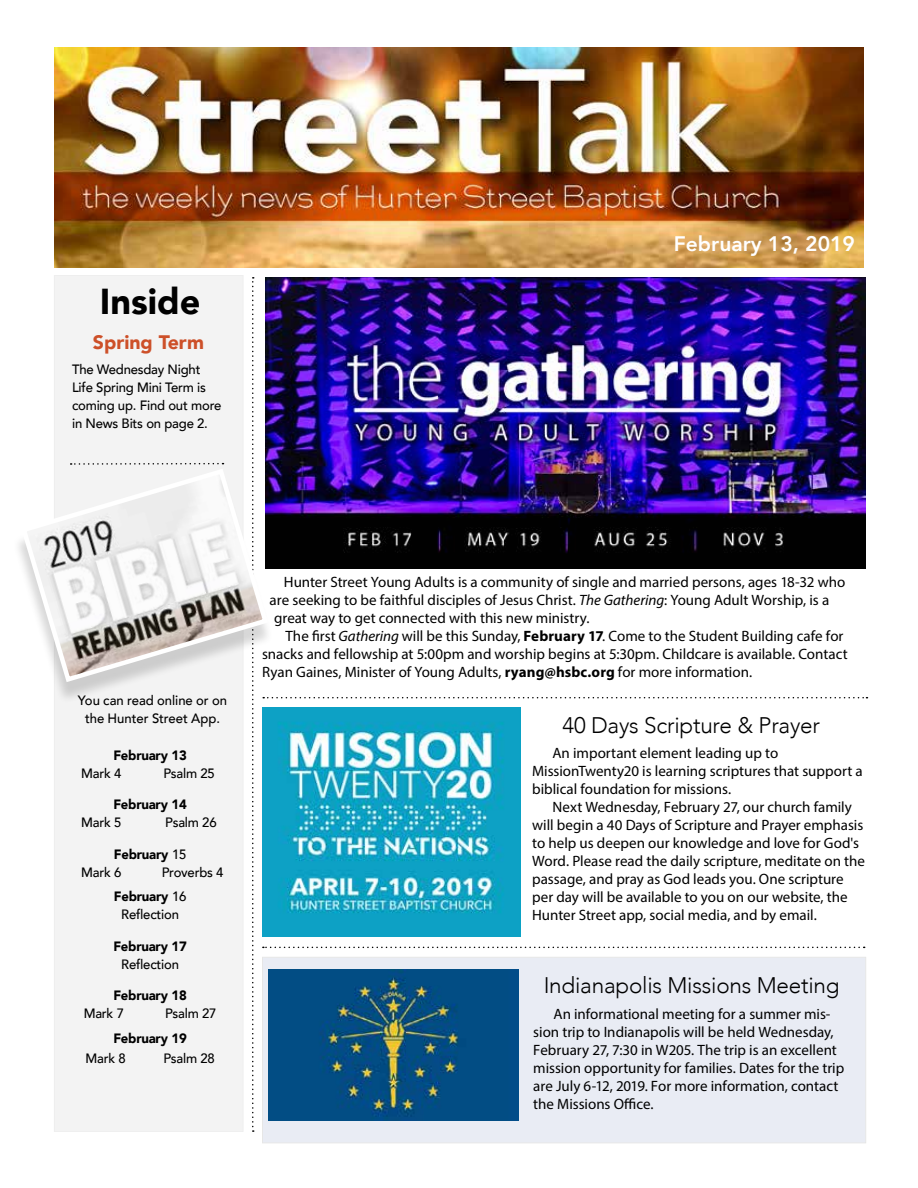
<style>
.page{position:relative;width:918px;height:1188px;background:#fff}
.page>*{position:absolute;margin:0;border:0;box-sizing:border-box;transform-origin:0 0}
.t1{font:900 36px "Avenir";color:#000}
.t2{font:300 22.5px "Avenir";letter-spacing:-.01em;color:#000}
.t3{font:800 21px "Avenir";color:#fff}
.t4{font:900 19.5px "Avenir";color:#cd5029}
.t5{font:15px/18px "Myriad Pro";color:#000}
.t6{font:500 13.5px/18px "Avenir";letter-spacing:-.015em;color:#000}
.t7{font:900 13.5px/18px "Avenir";letter-spacing:-.015em;color:#000}
.s1{font-weight:500}
.s2{font-weight:900}
.s3{font-style:italic}
.s4{font-weight:700}
</style>
<div class="page">
<div style="left:54px;top:275px;width:189px;height:856px;background:#f3f3f3"></div>
<img style="left:54px;top:47px;width:810px;height:220px">
<svg style="left:71px;top:463px;width:153px;height:2px"></svg>
<svg style="left:252px;top:277px;width:2px;height:855px"></svg>
<div style="left:262px;top:957px;width:604px;height:186px;background:#e9ecf4"></div>
<svg style="left:276px;top:697px;width:591px;height:1px"></svg>
<div style="left:12px;top:476px;width:262px;height:228px;background:#000;opacity:.16"></div>
<svg style="left:18px;top:466px;width:253px;height:219px"></svg>
<svg style="left:263px;top:947px;width:602px;height:1px"></svg>
<img style="left:265px;top:278px;width:600px;height:290px">
<img style="left:268px;top:970px;width:251px;height:151px">
<img style="left:263px;top:707px;width:258px;height:229px">
<h1 class="t1" style="left:100px;top:270px;width:102px">Inside</h1>
<h3 class="t4" style="left:93px;top:326px;width:113px">Spring Term</h3>
<p class="t6" style="left:72px;top:360px;width:151px">The Wednesday Night<br>Life Spring Mini Term is coming up. Find out more in News Bits on page 2.</p>
<h3 class="t3" style="left:674px;top:227px;width:183px">February 13, 2019</h3>
<p class="t6" style="left:78px;top:690px;width:151px;text-align:center">You can read online or on the Hunter Street App.</p>
<p class="t7" style="left:113px;top:746px;width:75px">February 13</p>
<p class="t6" style="left:81px;top:763px;width:42px">Mark 4</p>
<p class="t6" style="left:163px;top:763px;width:53px">Psalm 25</p>
<p class="t7" style="left:113px;top:795px;width:75px">February 14</p>
<p class="t6" style="left:81px;top:813px;width:42px">Mark 5</p>
<p class="t6" style="left:165px;top:813px;width:53px">Psalm 26</p>
<p class="t7" style="left:81px;top:845px;width:107px;text-indent:33px">February <span class="s1">15<br>Mark 6</span></p>
<p class="t6" style="left:114px;top:859px;width:111px;line-height:24.8px;text-indent:48px">Proverbs 4<br><span class="s2">February</span> 16</p>
<p class="t6" style="left:121px;top:905px;width:59px">Reflection</p>
<p class="t7" style="left:113px;top:937px;width:75px">February 17</p>
<p class="t6" style="left:121px;top:955px;width:59px">Reflection</p>
<p class="t7" style="left:113px;top:986px;width:75px">February 18</p>
<p class="t6" style="left:84px;top:1004px;width:42px">Mark 7</p>
<p class="t6" style="left:165px;top:1004px;width:53px">Psalm 27</p>
<p class="t7" style="left:113px;top:1029px;width:75px">February 19</p>
<p class="t6" style="left:85px;top:1048px;width:42px">Mark 8</p>
<p class="t6" style="left:163px;top:1048px;width:53px">Psalm 28</p>
<p class="t5" style="left:284px;top:573px;width:563px">Hunter Street Young Adults is a community of single and married persons, ages 18-32 who</p>
<p class="t5" style="left:270px;top:591px;width:561px">are seeking to be faithful disciples of Jesus Christ. <span class="s3">The Gathering</span>: Young Adult Worship, is a</p>
<p class="t5" style="left:274px;top:609px;width:317px">great way to get connected with this new ministry.</p>
<p class="t5" style="left:285px;top:627px;width:560px">The first <span class="s3">Gathering</span> will be this Sunday, <span class="s4">February 17</span>. Come to the Student Building cafe for</p>
<p class="t5" style="left:262px;top:645px;width:587px">snacks and fellowship at 5:00pm and worship begins at 5:30pm. Childcare is available. Contact</p>
<p class="t5" style="left:262px;top:663px;width:492px">Ryan Gaines, Minister of Young Adults, <span class="s4">ryang@hsbc.org</span> for more information.</p>
<h2 class="t2" style="left:563px;top:711px;width:259px">40 Days Scripture &amp; Prayer</h2>
<p class="t5" style="left:532px;top:743px;width:332px;text-indent:20px">An important element leading up to<br>MissionTwenty20 is learning scriptures that support a biblical foundation for missions.</p>
<p class="t5" style="left:532px;top:797px;width:334px;text-indent:20px">Next Wednesday, February 27, our church family will begin a 40 Days of Scripture and Prayer emphasis to help us deepen our knowledge and love for God's Word. Please read the daily scripture, meditate on the passage, and pray as God leads you. One scripture per day will be available to you on our website, the Hunter Street app, social media, and by email.</p>
<h2 class="t2" style="left:544px;top:971px;width:297px">Indianapolis Missions Meeting</h2>
<p class="t5" style="left:533px;top:1005px;width:312px;text-indent:20px">An informational meeting for a summer mis&shy;sion trip to Indianapolis will be held Wednesday, February 27, 7:30 in W205. The trip is an excellent mission opportunity for families. Dates for the trip are July 6-12, 2019. For more information, contact the Missions Office.</p>
</div>
